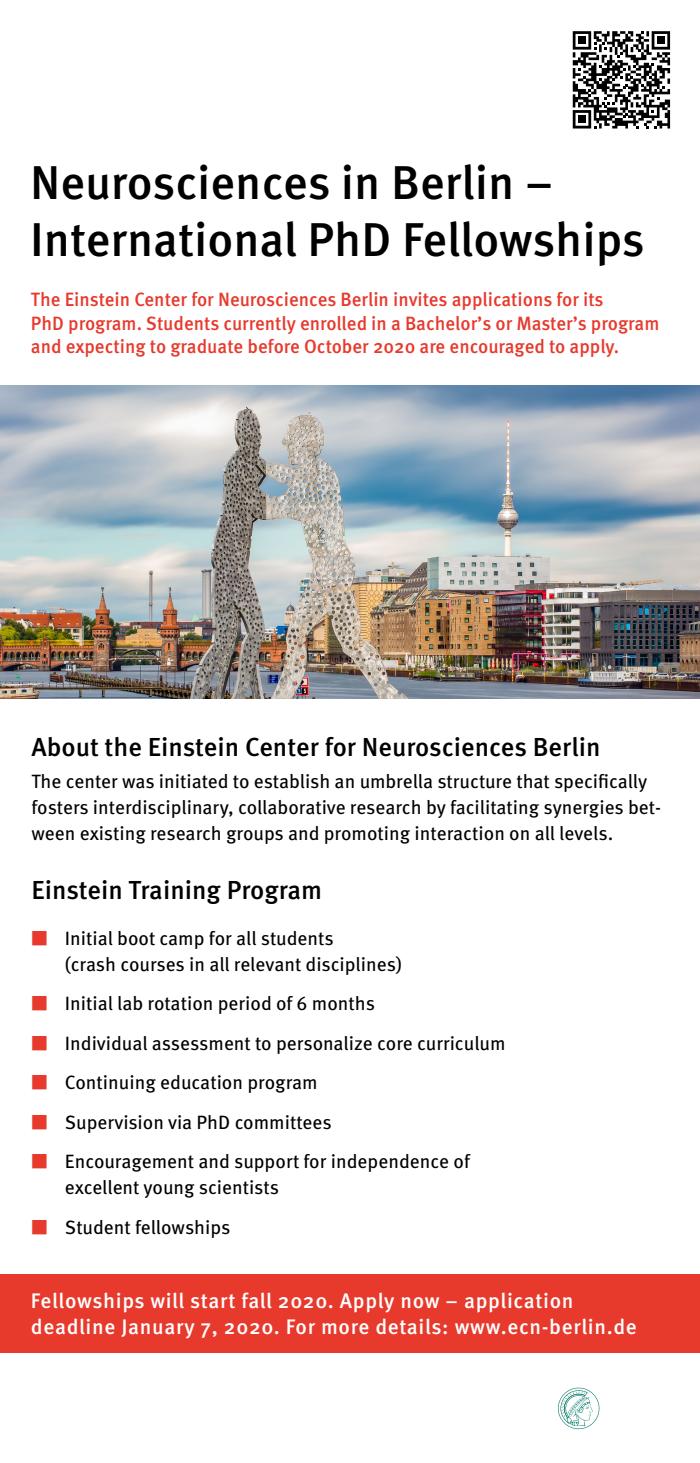
<style>
.page{position:relative;width:700px;height:1463px;background:#fff}
.page>*{position:absolute;margin:0;border:0;box-sizing:border-box;transform-origin:0 0}
.t1{font:500 47.43px/56.9px "Meta Pro";color:#000}
.t2{font:500 26.07px "Meta Pro";color:#000}
.t3{font:500 21px/25.2px "Meta Pro";letter-spacing:.03em;color:#fff}
.t4{font:19.25px/26.1px "Meta Pro";color:#000}
.t5{font:500 19.25px/23.1px "Meta Pro";color:#e73a2d}
.s1{color:#e73a2d}
</style>
<div class="page">
<img style="left:0;top:385px;width:700px;height:314px">
<div style="left:0;top:1275px;width:700px;height:78px;background:#e73a2d"></div>
<svg style="left:573px;top:31px;width:97px;height:98px"></svg>
<div style="left:578px;top:36px;width:8px;height:8px;background:#000"></div>
<div style="left:657px;top:36px;width:8px;height:8px;background:#000"></div>
<div style="left:578px;top:115px;width:8px;height:8px;background:#000"></div>
<svg style="left:558px;top:1388px;width:41px;height:41px"></svg>
<h1 class="t1" style="left:30px;top:151px;width:616px">Neurosciences in Berlin –<br>International PhD Fellowships</h1>
<p class="t5" style="left:31px;top:287px;width:630px">The Einstein Center for Neurosciences Berlin invites applications for its<br>PhD program. Students currently enrolled in a Bachelor’s or Master’s program and expecting to graduate before October 2020 are encouraged to apply.</p>
<h2 class="t2" style="left:32px;top:726px;width:571px">About the Einstein Center for Neurosciences Berlin</h2>
<p class="t4" style="left:32px;top:767px;width:631px">The center was initiated to establish an umbrella structure that specifically fosters interdisciplinary, collaborative research by facilitating synergies bet&shy;ween existing research groups and promoting interaction on all levels.</p>
<h2 class="t2" style="left:32px;top:869px;width:292px">Einstein Training Program</h2>
<p class="t4" style="left:65px;top:924px;width:338px;text-indent:-33px"><span class="s1">■</span> Initial boot camp for all students<br>(crash courses in all relevant disciplines)</p>
<p class="t4" style="left:32px;top:989px;width:345px"><span class="s1">■</span> Initial lab rotation period of 6 months</p>
<p class="t4" style="left:32px;top:1029px;width:476px"><span class="s1">■</span> Individual assessment to personalize core curriculum</p>
<p class="t4" style="left:32px;top:1068px;width:288px"><span class="s1">■</span> Continuing education program</p>
<p class="t4" style="left:32px;top:1108px;width:302px"><span class="s1">■</span> Supervision via PhD committees</p>
<p class="t4" style="left:65px;top:1147px;width:407px;text-indent:-33px"><span class="s1">■</span> Encouragement and support for independence of excellent young scientists</p>
<p class="t4" style="left:32px;top:1213px;width:200px"><span class="s1">■</span> Student fellowships</p>
<p class="t3" style="left:31px;top:1287px;width:607px">Fellowships will start fall 2020. Apply now – application deadline January 7, 2020. For more details: www.ecn-berlin.de</p>
</div>
